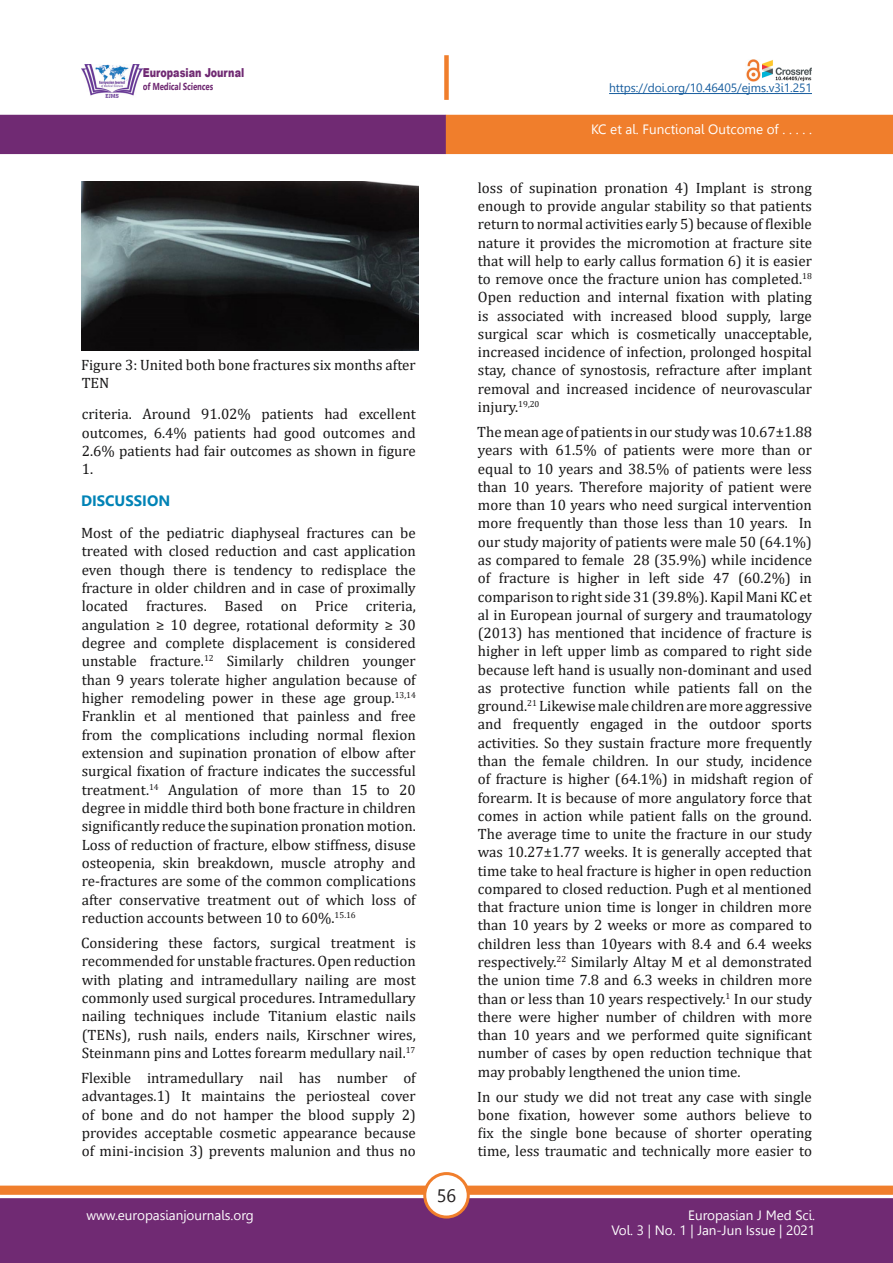
<style>
.page{position:relative;width:893px;height:1263px;background:#fff}
.page>*{position:absolute;margin:0;border:0;box-sizing:border-box;transform-origin:0 0}
.t1{font:18px "Leelawadee";color:#231f20}
.t2{font:15px/18.3px "Cambria";color:#181717;text-align:justify}
.Body_Headings{font:700 15px "Leelawadee";color:#0083b6}
.t3{font:13.5px/15px "Leelawadee";color:#fff;text-align:right}
.t4{font:900 12.3px "Arial";color:#702a73;scale:.77 1}
.t5{font:12px "Leelawadee";letter-spacing:-.005em;color:#175d9e}
.t6{font:700 10.05px "Leelawadee UI";color:#702a73;scale:.76 1}
</style>
<div class="page">
<div style="left:0;top:1198px;width:893px;height:65px;background:#702a73;border:2px solid #702a73"></div>
<div style="left:0;top:115px;width:446px;height:39px;background:#702a73"></div>
<div style="left:446px;top:115px;width:447px;height:39px;background:#f07e2c"></div>
<div style="left:0;top:1185px;width:893px;height:10px;background:#f07e2c;border:1px solid #f07e2c"></div>
<div style="left:425px;top:1173px;width:43px;height:44px;background:#fff;border-radius:50%"></div>
<div style="left:423px;top:1172px;width:47px;height:46px;border:3px solid #f07e2c;border-radius:50%"></div>
<img style="left:81px;top:64px;width:61px;height:33px">
<div style="left:444px;top:55px;width:5px;height:45px;background:#f07e2c"></div>
<hr style="left:609px;top:93px;width:203px;height:1px;background:#175d9e">
<img style="left:746px;top:60px;width:66px;height:21px">
<img style="left:81px;top:181px;width:338px;height:170px">
<p class="t4" style="left:143px;top:63px;width:133px">Europasian Journal</p>
<p class="t6" style="left:143px;top:79px;width:95px">of Medical Sciences</p>
<p class="t2" style="left:81px;top:356px;width:336px">Figure 3: United both bone fractures six months after<br>TEN</p>
<p class="t2" style="left:82px;top:405px;width:336px">criteria. Around 91.02% patients had excellent outcomes, 6.4% patients had good outcomes and 2.6% patients had fair outcomes as shown in figure 1.</p>
<p class="Body_Headings" style="left:81px;top:492px;width:91px">DISCUSSION</p>
<p class="t2" style="left:81px;top:524px;width:336px">Most of the pediatric diaphyseal fractures can be treated with closed reduction and cast application even though there is tendency to redisplace the fracture in older children and in case of proximally located fractures. Based on Price criteria, angulation ≥ 10 degree, rotational deformity ≥ 30 degree and complete displacement is considered unstable fracture.<sup>12</sup> Similarly children younger than 9 years tolerate higher angulation because of higher remodeling power in these age group.<sup>13,14<br></sup>Franklin et al mentioned that painless and free from the complications including normal flexion extension and supination pronation of elbow after surgical fixation of fracture indicates the successful treatment.<sup>14</sup> Angulation of more than 15 to 20 degree in middle third both bone fracture in children significantly reduce the supination pronation motion.<br>Loss of reduction of fracture, elbow stiffness, disuse osteopenia, skin breakdown, muscle atrophy and re-fractures are some of the common complications after conservative treatment out of which loss of reduction accounts between 10 to 60%.<sup>15.16</sup></p>
<p class="t2" style="left:81px;top:934px;width:336px">Considering these factors, surgical treatment is recommended for unstable fractures. Open reduction with plating and intramedullary nailing are most commonly used surgical procedures. Intramedullary nailing techniques include Titanium elastic nails (TENs), rush nails, enders nails, Kirschner wires, Steinmann pins and Lottes forearm medullary nail.<sup>17</sup></p>
<p class="t2" style="left:81px;top:1069px;width:336px">Flexible intramedullary nail has number of advantages.1) It maintains the periosteal cover of bone and do not hamper the blood supply 2) provides acceptable cosmetic appearance because of mini-incision 3) prevents malunion and thus no</p>
<p class="t1" style="left:437px;top:1185px;width:21px">56</p>
<p class="t5" style="left:609px;top:81px;width:204px">https://doi.org/10.46405/ejms.v3i1.251</p>
<p class="t3" style="left:591px;top:122px;width:222px">KC et al. Functional Outcome of . . . . .</p>
<p class="t2" style="left:478px;top:178px;width:336px">loss of supination pronation 4) Implant is strong enough to provide angular stability so that patients return to normal activities early 5) because of flexible nature it provides the micromotion at fracture site that will help to early callus formation 6) it is easier to remove once the fracture union has completed.<sup>18<br></sup>Open reduction and internal fixation with plating is associated with increased blood supply, large surgical scar which is cosmetically unacceptable, increased incidence of infection, prolonged hospital stay, chance of synostosis, refracture after implant removal and increased incidence of neurovascular injury.<sup>19,20</sup></p>
<p class="t2" style="left:477px;top:423px;width:336px">The mean age of patients in our study was 10.67±1.88 years with 61.5% of patients were more than or equal to 10 years and 38.5% of patients were less than 10 years. Therefore majority of patient were more than 10 years who need surgical intervention more frequently than those less than 10 years. In our study majority of patients were male 50 (64.1%) as compared to female 28 (35.9%) while incidence of fracture is higher in left side 47 (60.2%) in comparison to right side 31 (39.8%). Kapil Mani KC et al in European journal of surgery and traumatology (2013) has mentioned that incidence of fracture is higher in left upper limb as compared to right side because left hand is usually non-dominant and used as protective function while patients fall on the ground.<sup>21</sup> Likewise male children are more aggressive and frequently engaged in the outdoor sports activities. So they sustain fracture more frequently than the female children. In our study, incidence of fracture is higher (64.1%) in midshaft region of forearm. It is because of more angulatory force that comes in action while patient falls on the ground.<br>The average time to unite the fracture in our study was 10.27±1.77 weeks. It is generally accepted that time take to heal fracture is higher in open reduction compared to closed reduction. Pugh et al mentioned that fracture union time is longer in children more than 10 years by 2 weeks or more as compared to children less than 10years with 8.4 and 6.4 weeks respectively.<sup>22</sup> Similarly Altay M et al demonstrated the union time 7.8 and 6.3 weeks in children more than or less than 10 years respectively.<sup>1</sup> In our study there were higher number of children with more than 10 years and we performed quite significant number of cases by open reduction technique that may probably lengthened the union time.</p>
<p class="t2" style="left:477px;top:1087px;width:336px">In our study we did not treat any case with single bone fixation, however some authors believe to fix the single bone because of shorter operating time, less traumatic and technically more easier to</p>
<p class="t3" style="left:86px;top:1208px;width:169px">www.europasianjournals.org</p>
<p class="t3" style="left:611px;top:1208px;width:205px">Europasian J Med Sci.<br>Vol. 3 | No. 1 | Jan-Jun Issue | 2021</p>
</div>
